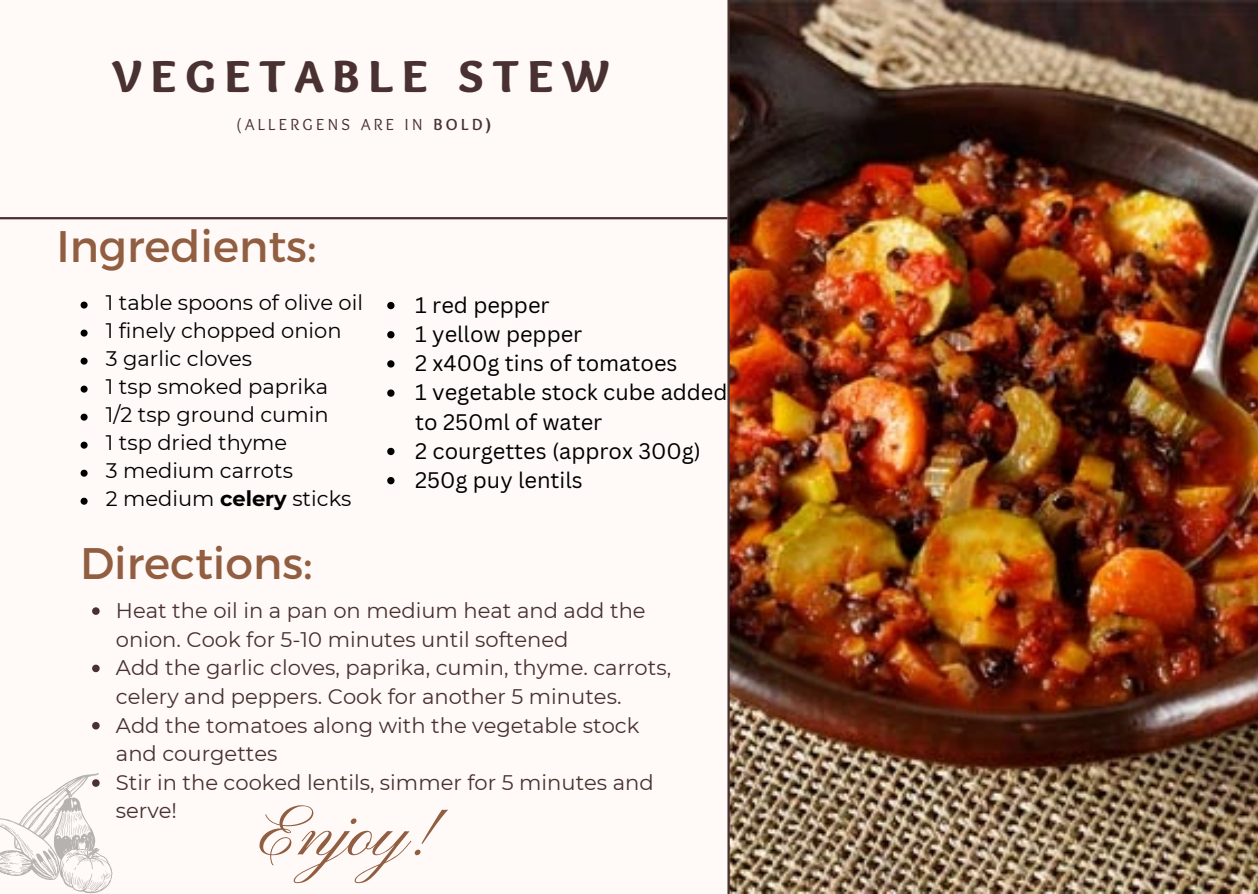
<style>
.page{position:relative;width:1258px;height:894px;background:#fff}
.page>*{position:absolute;margin:0;border:0;box-sizing:border-box;transform-origin:0 0}
.t1{font:72.9px "Pinyon Script";color:#915e41}
.t2{font:900 46.5px "Sukar";letter-spacing:.205em;color:#483130}
.t3{font:44.1px "Montserrat";color:#915e41}
.t4{font:21.9px/29.1px "Canva Sans";color:#000}
.t5{font:21px/28.5px "Montserrat";color:#483130}
.t6{font:21px "Montserrat";color:#000}
.t7{font:16.5px "Sukar";letter-spacing:.205em;color:#483130}
.s1{font-weight:700}
.s2{font-weight:900}
</style>
<div class="page">
<div style="left:0;top:0;width:1258px;height:893px;background:#fffaf7"></div>
<img style="left:730px;top:0;width:528px;height:893px">
<hr style="left:727px;top:0;width:3px;height:893px;background:#483130">
<hr style="left:0;top:217px;width:727px;height:2px;background:#483130">
<svg style="left:92px;top:607px;width:8px;height:7px"></svg>
<svg style="left:92px;top:664px;width:8px;height:8px"></svg>
<svg style="left:92px;top:722px;width:8px;height:7px"></svg>
<svg style="left:81px;top:301px;width:7px;height:7px"></svg>
<svg style="left:81px;top:329px;width:7px;height:7px"></svg>
<svg style="left:81px;top:357px;width:7px;height:7px"></svg>
<svg style="left:81px;top:385px;width:7px;height:7px"></svg>
<svg style="left:81px;top:413px;width:7px;height:7px"></svg>
<svg style="left:81px;top:441px;width:7px;height:7px"></svg>
<svg style="left:81px;top:469px;width:7px;height:7px"></svg>
<svg style="left:81px;top:497px;width:7px;height:7px"></svg>
<svg style="left:387px;top:302px;width:7px;height:7px"></svg>
<svg style="left:387px;top:331px;width:7px;height:7px"></svg>
<svg style="left:387px;top:360px;width:7px;height:7px"></svg>
<svg style="left:387px;top:389px;width:7px;height:7px"></svg>
<svg style="left:387px;top:447px;width:7px;height:8px"></svg>
<svg style="left:387px;top:477px;width:7px;height:7px"></svg>
<svg style="left:0;top:773px;width:113px;height:120px"></svg>
<p class="t2" style="left:113px;top:49px;width:498px">VEGETABLE STEW</p>
<p class="t7" style="left:236px;top:114px;width:257px">(ALLERGENS ARE IN <span class="s1">BOLD</span><span class="s2">)</span></p>
<h3 class="t3" style="left:56px;top:217px;width:262px">Ingredients:</h3>
<h3 class="t6" style="left:106px;top:290px;width:259px">1 table spoons of olive oil</h3>
<h3 class="t6" style="left:106px;top:318px;width:237px">1 finely chopped onion</h3>
<h3 class="t6" style="left:106px;top:346px;width:148px">3 garlic cloves</h3>
<h3 class="t6" style="left:106px;top:374px;width:224px">1 tsp smoked paprika</h3>
<h3 class="t6" style="left:106px;top:402px;width:224px">1/2 tsp ground cumin</h3>
<h3 class="t6" style="left:106px;top:430px;width:183px">1 tsp dried thyme</h3>
<h3 class="t6" style="left:106px;top:458px;width:189px">3 medium carrots</h3>
<h3 class="t6" style="left:106px;top:486px;width:247px">2 medium <span class="s1">celery</span> sticks</h3>
<h3 class="t3" style="left:80px;top:534px;width:234px">Directions:</h3>
<h2 class="t4" style="left:415px;top:290px;width:136px">1 red pepper</h2>
<h3 class="t4" style="left:415px;top:319px;width:169px">1 yellow pepper</h3>
<h3 class="t4" style="left:415px;top:348px;width:264px">2 x400g tins of tomatoes</h3>
<h3 class="t4" style="left:415px;top:377px;width:314px">1 vegetable stock cube added to 250ml of water</h3>
<h3 class="t4" style="left:415px;top:435px;width:287px">2 courgettes (approx 300g)</h3>
<p class="t4" style="left:415px;top:464px;width:169px">250g puy lentils</p>
<h2 class="t5" style="left:116px;top:596px;width:531px">Heat the oil in a pan on medium heat and add the onion. Cook for 5-10 minutes until softened</h2>
<h3 class="t5" style="left:116px;top:653px;width:557px">Add the garlic cloves, paprika, cumin, thyme. carrots, celery and peppers. Cook for another 5 minutes.</h3>
<h3 class="t5" style="left:116px;top:710px;width:525px">Add the tomatoes along with the vegetable stock and courgettes</h3>
<h3 class="t5" style="left:116px;top:767px;width:539px">Stir in the cooked lentils, simmer for 5 minutes and serve!</h3>
<h3 class="t1" style="left:261px;top:792px;width:179px">Enjoy!</h3>
</div>
